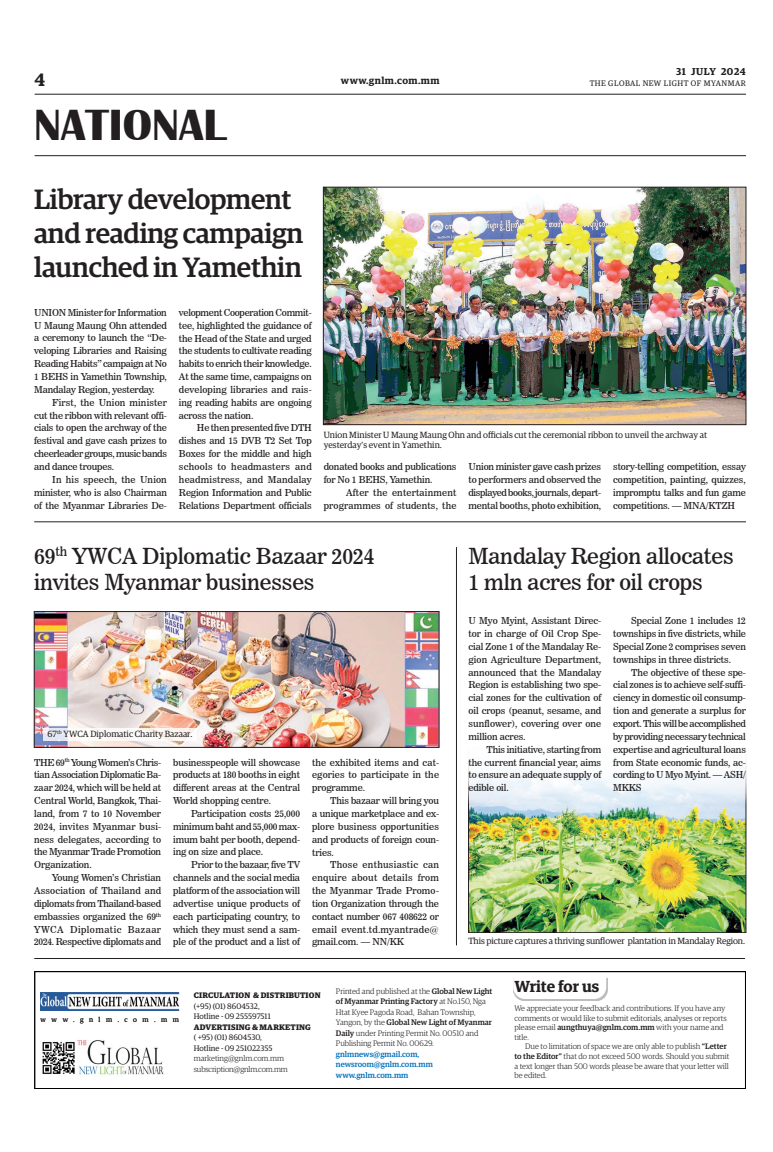
<style>
.page{position:relative;width:773px;height:1152px;background:#fff}
.page>*{position:absolute;margin:0;border:0;box-sizing:border-box;transform-origin:0 0}
.t1{font:700 45px "Britannic";color:#231f20}
._3_Clm_Head_copy{font:500 28px/33.6px "Guardian Egyp";letter-spacing:-.01em;color:#231f20}
._2_Clm_Head{font:22px/26.4px "News 706 BT Roman C";letter-spacing:-.01em;color:#231f20}
.t2{font:600 18px "Guardian Egyp";color:#231f20}
.t3{font:600 16px "Guardian Egyp";letter-spacing:-.005em;color:#231f20}
.t4{font:600 10px "Guardian Egyp";letter-spacing:.05em;color:#231f20}
._2nd_Body{font:9.5px/12.9px "News 706 BT Roman C";letter-spacing:-.01em;color:#231f20;text-align:justify}
.Normal_Para{font:9.5px/12.9px "News 706 BT Roman C";letter-spacing:-.01em;color:#231f20;text-align:justify}
._2nd_Body-2{font:9.5px/12.9px "News 706 BT Roman C";letter-spacing:.01em;color:#231f20;text-align:right}
.t5{font:9px/10.8px "Guardian Egyp";color:#231f20}
.t6{font:300 8px/9.6px "Guardian Egyp";color:#231f20}
.t7{font:8px "Guardian Egyp";color:#231f20}
.t8{font:500 8px "Guardian Egyp";color:#0072bc}
.t9{font:700 8px "Guardian Egyp";letter-spacing:.02em;color:#231f20}
.t10{font:8px "Guardian Egyp";letter-spacing:.06em;color:#231f20}
.t11{font:300 8px "Guardian Egyp";letter-spacing:-.02em;color:#231f20}
.t12{font:7px "Guardian Egyp";letter-spacing:.785em;color:#231f20}
.s1{font-weight:500}
</style>
<div class="page">
<hr style="left:35px;top:94px;width:711px;height:1px;background:#231f20">
<hr style="left:35px;top:155px;width:711px;height:1px;background:#231f20">
<img style="left:470px;top:772px;width:274px;height:159px">
<div style="left:468px;top:748px;width:278px;height:185px;border:1px solid #231f20"></div>
<img style="left:42px;top:1040px;width:122px;height:35px">
<div style="left:34px;top:971px;width:712px;height:118px;border:1px solid #000"></div>
<svg style="left:513px;top:978px;width:94px;height:23px"></svg>
<img style="left:41px;top:993px;width:138px;height:17px">
<hr style="left:34px;top:958px;width:711px;height:1px;background:#231f20">
<hr style="left:34px;top:522px;width:712px;height:1px;background:#231f20">
<img style="left:325px;top:189px;width:419px;height:234px">
<div style="left:323px;top:187px;width:423px;height:238px;border:1px solid #231f20"></div>
<img style="left:36px;top:613px;width:401px;height:133px">
<div style="left:34px;top:611px;width:405px;height:137px;border:1px solid #231f20"></div>
<hr style="left:456px;top:547px;width:1px;height:398px;background:#231f20">
<svg style="left:43px;top:728px;width:154px;height:13px"></svg>
<h3 class="t2" style="left:35px;top:67px;width:12px">4</h3>
<h1 class="t1" style="left:34px;top:100px;width:193px">NATIONAL</h1>
<p class="t4" style="left:676px;top:64px;width:71px">31 JULY 2024</p>
<p class="t4" style="left:341px;top:73px;width:100px">www.gnlm.com.mm</p>
<p class="t10" style="left:589px;top:78px;width:158px">THE GLOBAL NEW LIGHT OF MYANMAR</p>
<p class="_3_Clm_Head_copy" style="left:34px;top:181px;width:270px">Library development and reading campaign launched in Yamethin</p>
<p class="Normal_Para" style="left:34px;top:306px;width:134px">UNION Minister for Information U Maung Maung Ohn attended a ceremony to launch the “De&shy;veloping Libraries and Raising Reading Habits” campaign at No 1 BEHS in Yamethin Township, Mandalay Region, yesterday.</p>
<p class="_2nd_Body" style="left:34px;top:396px;width:134px;text-indent:18px">First, the Union minister cut the ribbon with relevant offi&shy;cials to open the archway of the festival and gave cash prizes to cheerleader groups, music bands and dance troupes.</p>
<p class="_2nd_Body" style="left:34px;top:473px;width:134px;text-indent:18px">In his speech, the Union minister, who is also Chairman of the Myanmar Libraries De-</p>
<p class="_2nd_Body" style="left:179px;top:306px;width:134px">velopment Cooperation Commit&shy;tee, highlighted the guidance of the Head of the State and urged the students to cultivate reading habits to enrich their knowledge.<br>At the same time, campaigns on developing libraries and rais&shy;ing reading habits are ongoing across the nation.</p>
<p class="_2nd_Body" style="left:179px;top:422px;width:134px;text-indent:18px">He then presented five DTH dishes and 15 DVB T2 Set Top Boxes for the middle and high schools to headmasters and headmistress, and Mandalay Region Information and Public Relations Department officials</p>
<p class="t5" style="left:324px;top:429px;width:385px">Union Minister U Maung Maung Ohn and officials cut the ceremonial ribbon to unveil the archway at yesterday’s event in Yamethin.</p>
<p class="_2nd_Body" style="left:324px;top:460px;width:134px">donated books and publications for No 1 BEHS, Yamethin.</p>
<p class="_2nd_Body-2" style="left:324px;top:486px;width:134px">After the entertainment programmes of students, the</p>
<p class="_2nd_Body" style="left:468px;top:460px;width:134px">Union minister gave cash prizes to performers and observed the displayed books, journals, depart&shy;mental booths, photo exhibition,</p>
<p class="_2nd_Body" style="left:613px;top:460px;width:134px">story-telling competition, essay competition, painting, quizzes, impromptu talks and fun game competitions. — MNA/KTZH</p>
<p class="_2_Clm_Head" style="left:34px;top:543px;width:342px">69<sup>th</sup> YWCA Diplomatic Bazaar 2024 invites Myanmar businesses</p>
<p class="t5" style="left:48px;top:728px;width:146px">67<sup>th</sup> YWCA Diplomatic Charity Bazaar.</p>
<p class="Normal_Para" style="left:34px;top:756px;width:128px">THE 69<sup>th</sup> Young Women’s Chris&shy;tian Association Diplomatic Ba&shy;zaar 2024, which will be held at Central World, Bangkok, Thai&shy;land, from 7 to 10 November 2024, invites Myanmar busi&shy;ness delegates, according to the Myanmar Trade Promotion Organization.</p>
<p class="_2nd_Body" style="left:34px;top:871px;width:128px;text-indent:18px">Young Women’s Christian Association of Thailand and diplomats from Thailand-based embassies organized the 69<sup>th </sup>YWCA Diplomatic Bazaar 2024. Respective diplomats and</p>
<p class="_2nd_Body" style="left:173px;top:756px;width:128px">businesspeople will showcase products at 180 booths in eight different areas at the Central World shopping centre.</p>
<p class="_2nd_Body" style="left:173px;top:807px;width:128px;text-indent:18px">Participation costs 25,000 minimum baht and 55,000 max&shy;imum baht per booth, depend&shy;ing on size and place.</p>
<p class="_2nd_Body" style="left:173px;top:858px;width:128px;text-indent:18px">Prior to the bazaar, five TV channels and the social media platform of the association will advertise unique products of each participating country, to which they must send a sam&shy;ple of the product and a list of</p>
<p class="_2nd_Body" style="left:312px;top:756px;width:128px">the exhibited items and cat&shy;egories to participate in the programme.</p>
<p class="_2nd_Body" style="left:312px;top:794px;width:128px;text-indent:18px">This bazaar will bring you a unique marketplace and ex&shy;plore business opportunities and products of foreign coun&shy;tries.</p>
<p class="_2nd_Body" style="left:312px;top:859px;width:128px;text-indent:18px">Those enthusiastic can enquire about details from the Myanmar Trade Promo&shy;tion Organization through the contact number 067 408622 or email event.td.myantrade@ gmail.com. — NN/KK</p>
<p class="_2_Clm_Head" style="left:468px;top:543px;width:267px">Mandalay Region allocates<br>1 mln acres for oil crops</p>
<p class="Normal_Para" style="left:468px;top:614px;width:134px">U Myo Myint, Assistant Direc&shy;tor in charge of Oil Crop Spe&shy;cial Zone 1 of the Mandalay Re&shy;gion Agriculture Department, announced that the Mandalay Region is establishing two spe&shy;cial zones for the cultivation of oil crops (peanut, sesame, and sunflower), covering over one million acres.</p>
<p class="_2nd_Body" style="left:468px;top:743px;width:134px;text-indent:18px">This initiative, starting from the current financial year, aims to ensure an adequate supply of edible oil.</p>
<p class="_2nd_Body" style="left:613px;top:614px;width:134px;text-indent:18px">Special Zone 1 includes 12 townships in five districts, while Special Zone 2 comprises seven townships in three districts.</p>
<p class="_2nd_Body" style="left:613px;top:666px;width:134px;text-indent:18px">The objective of these spe&shy;cial zones is to achieve self-suffi&shy;ciency in domestic oil consump&shy;tion and generate a surplus for export. This will be accomplished by providing necessary technical expertise and agricultural loans from State economic funds, ac&shy;cording to U Myo Myint. — ASH/ MKKS</p>
<p class="t5" style="left:468px;top:935px;width:278px">This picture captures a thriving sunflower plantation in Mandalay Region.</p>
<p class="t12" style="left:41px;top:1014px;width:140px">www.gnlm.com.mm</p>
<p class="t9" style="left:194px;top:989px;width:128px">CIRCULATION &amp; DISTRIBUTION</p>
<p class="t7" style="left:194px;top:1001px;width:67px">(+95) (01) 8604532,</p>
<p class="t7" style="left:194px;top:1011px;width:78px">Hotline - 09 255597511</p>
<p class="t9" style="left:194px;top:1021px;width:118px">ADVERTISING &amp; MARKETING</p>
<p class="t7" style="left:194px;top:1032px;width:70px">( +95) (01) 8604530,</p>
<p class="t7" style="left:194px;top:1043px;width:80px">Hotline - 09 251022355</p>
<p class="t6" style="left:194px;top:1053px;width:92px">marketing@gnlm.com.mm</p>
<p class="t11" style="left:194px;top:1064px;width:95px">subscription@gnlm.com.mm</p>
<p class="t6" style="left:336px;top:985px;width:158px;line-height:10.5px">Printed and published at the <span class="s1">Global New Light of Myanmar Printing Factory</span> at No.150, Nga Htat Kyee Pagoda Road, Bahan Township, Yangon, by the <span class="s1">Global New Light of Myanmar Daily</span> under Printing Permit No. 00510 and Publishing Permit No. 00629.</p>
<p class="t8" style="left:336px;top:1048px;width:85px">gnlmnews@gmail.com,</p>
<p class="t8" style="left:336px;top:1059px;width:98px">newsroom@gnlm.com.mm</p>
<p class="t8" style="left:336px;top:1069px;width:74px">www.gnlm.com.mm</p>
<p class="t3" style="left:514px;top:974px;width:86px">Write for us</p>
<p class="t6" style="left:514px;top:1003px;width:214px">We appreciate your feedback and contributions. If you have any comments or would like to submit editorials, analyses or reports please email <span class="s1">aungthuya@gnlm.com.mm</span> with your name and title.</p>
<p class="t6" style="left:514px;top:1041px;width:216px;text-indent:11px">Due to limitation of space we are only able to publish <span class="s1">“Letter to the Editor”</span> that do not exceed 500 words. Should you submit a text longer than 500 words please be aware that your letter will be edited.</p>
</div>
